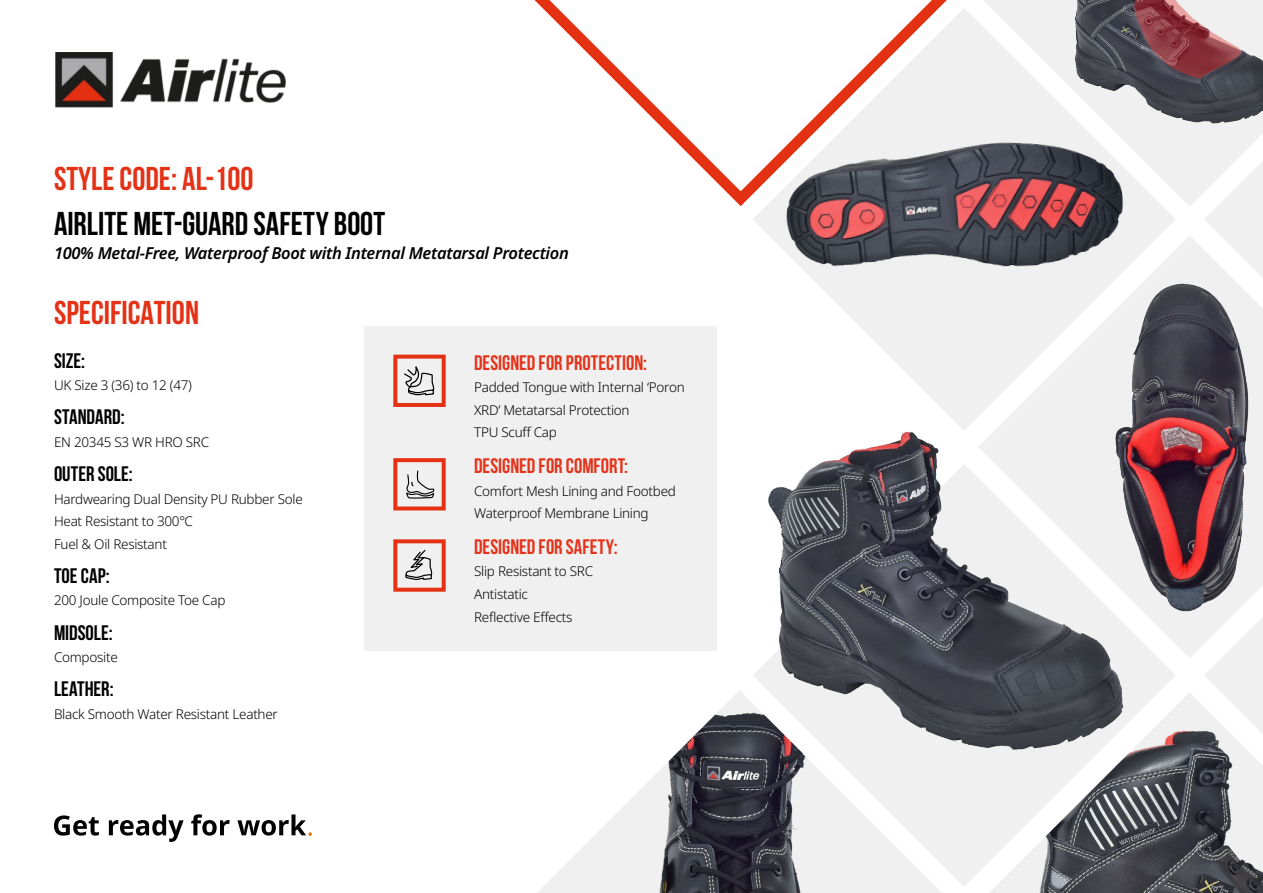
<style>
.page{position:relative;width:1263px;height:893px;background:#fff}
.page>*{position:absolute;margin:0;border:0;box-sizing:border-box;transform-origin:0 0}
.t1{font:700 33px "Bebas Neue";color:#e43217}
.t2{font:700 33px "Bebas Neue";color:#000}
.t3{font:700 21px "Bebas Neue";color:#e4331a}
.t4{font:700 21px "Bebas Neue";color:#000}
.t5{font:italic 600 16.5px "Noto Sans";letter-spacing:-.02em;color:#000}
.t6{font:300 13.5px/22.5px "Noto Sans";letter-spacing:-.02em;color:#000}
</style>
<div class="page">
<div style="left:364px;top:326px;width:352px;height:325px;background:#f0f0f1"></div>
<svg style="left:1204px;top:207px;width:59px;height:28px"></svg>
<img style="left:1176px;top:241px;width:87px;height:400px">
<svg style="left:942px;top:799px;width:47px;height:87px;fill:#f0f0f1"></svg>
<svg style="left:753px;top:11px;width:423px;height:376px;fill:#f0f0f1"></svg>
<img style="left:771px;top:87px;width:368px;height:238px">
<svg style="left:989px;top:693px;width:215px;height:200px"></svg>
<img style="left:997px;top:714px;width:266px;height:179px">
<svg style="left:538px;top:799px;width:404px;height:94px"></svg>
<img style="left:564px;top:787px;width:351px;height:106px">
<svg style="left:534px;top:0;width:433px;height:214px"></svg>
<svg style="left:983px;top:152px;width:280px;height:55px"></svg>
<img style="left:983px;top:0;width:280px;height:152px">
<svg style="left:1204px;top:616px;width:59px;height:118px"></svg>
<img style="left:55px;top:52px;width:230px;height:55px">
<img style="left:644px;top:387px;width:533px;height:412px">
<svg style="left:54px;top:815px;width:45px;height:21px"></svg>
<svg style="left:109px;top:814px;width:75px;height:28px"></svg>
<svg style="left:191px;top:814px;width:39px;height:22px"></svg>
<svg style="left:237px;top:814px;width:75px;height:22px"></svg>
<svg style="left:393px;top:458px;width:53px;height:52px"></svg>
<svg style="left:393px;top:539px;width:53px;height:53px"></svg>
<svg style="left:393px;top:355px;width:53px;height:52px"></svg>
<h1 class="t1" style="left:54px;top:161px;width:201px">STYLE CODE: AL-100</h1>
<h1 class="t2" style="left:54px;top:206px;width:333px">AIRLITE MET-GUARD SAFETY BOOT</h1>
<p class="t5" style="left:54px;top:241px;width:516px">100% Metal-Free, Waterproof Boot with Internal Metatarsal Protection</p>
<h1 class="t1" style="left:54px;top:294px;width:147px">SPECIFICATION</h1>
<h2 class="t4" style="left:54px;top:349px;width:33px">SIZE:</h2>
<p class="t6" style="left:54px;top:374px;width:139px">UK Size 3 (36) to 12 (47)</p>
<h2 class="t4" style="left:54px;top:405px;width:72px">STANDARD:</h2>
<p class="t6" style="left:54px;top:431px;width:157px">EN 20345 S3 WR HRO SRC</p>
<h2 class="t4" style="left:54px;top:462px;width:80px">OUTER SOLE:</h2>
<p class="t6" style="left:54px;top:488px;width:250px">Hardwearing Dual Density PU Rubber Sole<br>Heat Resistant to 300℃<br>Fuel &amp; Oil Resistant</p>
<h2 class="t4" style="left:54px;top:564px;width:57px">TOE CAP:</h2>
<p class="t6" style="left:54px;top:589px;width:173px">200 Joule Composite Toe Cap</p>
<h2 class="t4" style="left:54px;top:621px;width:60px">MIDSOLE:</h2>
<p class="t6" style="left:54px;top:646px;width:65px">Composite</p>
<h2 class="t4" style="left:54px;top:678px;width:61px">LEATHER:</h2>
<p class="t6" style="left:54px;top:703px;width:225px">Black Smooth Water Resistant Leather</p>
<h2 class="t3" style="left:474px;top:351px;width:174px">DESIGNED FOR PROTECTION:</h2>
<p class="t6" style="left:474px;top:377px;width:212px">Padded Tongue with Internal ‘Poron<br>XRD’ Metatarsal Protection<br>TPU Scuff Cap</p>
<h2 class="t3" style="left:474px;top:454px;width:155px">DESIGNED FOR COMFORT:</h2>
<p class="t6" style="left:474px;top:480px;width:203px">Comfort Mesh Lining and Footbed<br>Waterproof Membrane Lining</p>
<h2 class="t3" style="left:474px;top:535px;width:145px">DESIGNED FOR SAFETY:</h2>
<p class="t6" style="left:474px;top:561px;width:121px">Slip Resistant to SRC<br>Antistatic<br>Reflective Effects</p>
</div>
